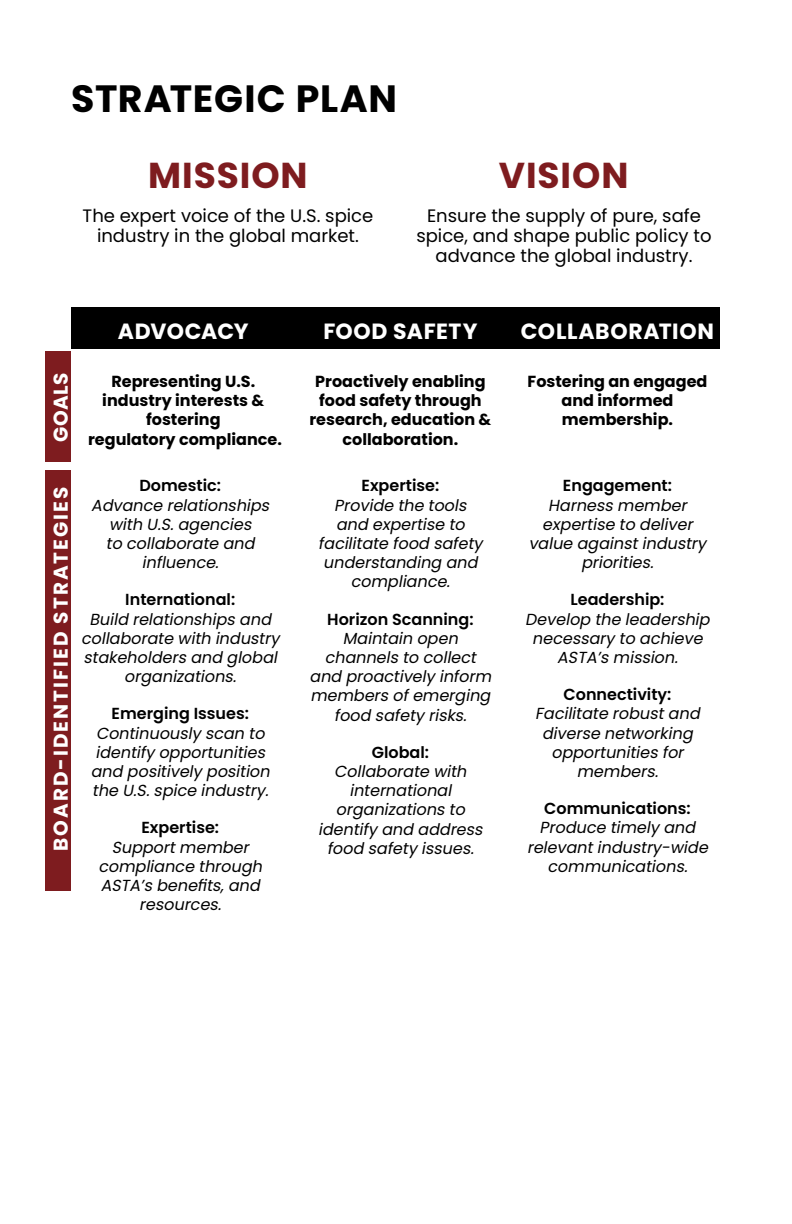
<style>
.page{position:relative;width:792px;height:1224px;background:#fff}
.page>*{position:absolute;margin:0;border:0;box-sizing:border-box;transform-origin:0 0}
.t1{font:700 38px "Poppins";letter-spacing:.02em;color:#000}
.t2{font:700 36px "Poppins";letter-spacing:.025em;color:#7e1c1f}
.t3{font:700 22px "Poppins";letter-spacing:.025em;color:#fff}
.t4{font:700 22px "Poppins";color:#fff}
.t5{font:700 20px "Poppins";letter-spacing:.1em;color:#fff}
.t6{font:18px/20px "Poppins";color:#000;text-align:center}
.t7{font:italic 16px/19.2px "Poppins";color:#000;text-align:center}
.t8{font:700 16px/19.2px "Poppins";color:#000;text-align:center}
.t9{font:600 16px "Poppins";color:#000}
</style>
<div class="page">
<div style="left:72px;top:307px;width:648px;height:42px;background:#000"></div>
<div style="left:45px;top:351px;width:26px;height:111px;background:#7e1c1f"></div>
<div style="left:45px;top:471px;width:26px;height:420px;background:#7e1c1f"></div>
<h1 class="t1" style="left:71px;top:77px;width:327px">STRATEGIC PLAN</h1>
<h2 class="t2" style="left:148px;top:154px;width:161px">MISSION</h2>
<p class="t6" style="left:83px;top:206px;width:292px">The expert voice of the U.S. spice industry in the global market.</p>
<h2 class="t2" style="left:499px;top:154px;width:131px">VISION</h2>
<p class="t6" style="left:416px;top:206px;width:297px">Ensure the supply of pure, safe spice, and shape public policy to advance the global industry.</p>
<p class="t5" style="left:49px;top:442px;width:71px;rotate:-90deg">GOALS</p>
<p class="t5" style="left:49px;top:851px;width:366px;rotate:-90deg">BOARD-IDENTIFIED STRATEGIES</p>
<h3 class="t4" style="left:118px;top:318px;width:132px">ADVOCACY</h3>
<h3 class="t3" style="left:323px;top:319px;width:156px">FOOD SAFETY</h3>
<h3 class="t3" style="left:521px;top:319px;width:195px">COLLABORATION</h3>
<p class="t8" style="left:88px;top:372px;width:195px">Representing U.S. industry interests &amp; fostering<br>regulatory compliance.</p>
<p class="t9" style="left:140px;top:476px;width:83px">Domestic:</p>
<p class="t7" style="left:91px;top:495px;width:184px">Advance relationships with U.S.agencies<br>to collaborate and influence.</p>
<p class="t9" style="left:125px;top:590px;width:111px">International:</p>
<p class="t7" style="left:81px;top:609px;width:204px">Build relationshipsand collaborate with industry stakeholdersand global organizations.</p>
<p class="t9" style="left:112px;top:704px;width:139px">Emerging Issues:</p>
<p class="t7" style="left:91px;top:723px;width:185px">Continuously scan to identify opportunities and positively position the U.S.spice industry.</p>
<p class="t9" style="left:141px;top:818px;width:79px">Expertise:</p>
<p class="t7" style="left:98px;top:837px;width:170px">Supportmember compliance through<br>ASTA’sbenefits,and resources.</p>
<p class="t8" style="left:309px;top:372px;width:184px">Proactively enabling food safety through research, education &amp; collaboration.</p>
<p class="t8" style="left:528px;top:372px;width:181px">Fostering an engaged and informed membership.</p>
<p class="t9" style="left:362px;top:476px;width:79px">Expertise:</p>
<p class="t7" style="left:318px;top:495px;width:170px">Provide the tools and expertise to facilitate food safety understanding and compliance.</p>
<p class="t9" style="left:327px;top:610px;width:148px">Horizon Scanning:</p>
<p class="t7" style="left:310px;top:629px;width:188px">Maintain open channelsto collect and proactively inform membersofemerging food safety risks.</p>
<p class="t9" style="left:372px;top:743px;width:59px">Global:</p>
<p class="t7" style="left:318px;top:762px;width:171px">Collaborate with international organizationsto identify and address food safety issues.</p>
<p class="t9" style="left:563px;top:476px;width:111px">Engagement:</p>
<p class="t7" style="left:529px;top:495px;width:184px">Harnessmember expertise to deliver value againstindustry priorities.</p>
<p class="t9" style="left:570px;top:590px;width:96px">Leadership:</p>
<p class="t7" style="left:525px;top:609px;width:190px">Develop the leadership necessary to achieve<br>ASTA’smission.</p>
<p class="t9" style="left:564px;top:685px;width:109px">Connectivity:</p>
<p class="t7" style="left:535px;top:704px;width:171px">Facilitate robustand diverse networking opportunitiesfor members.</p>
<p class="t9" style="left:544px;top:799px;width:148px">Communications:</p>
<p class="t7" style="left:527px;top:818px;width:187px">Produce timely and relevantindustry-wide communications.</p>
</div>
